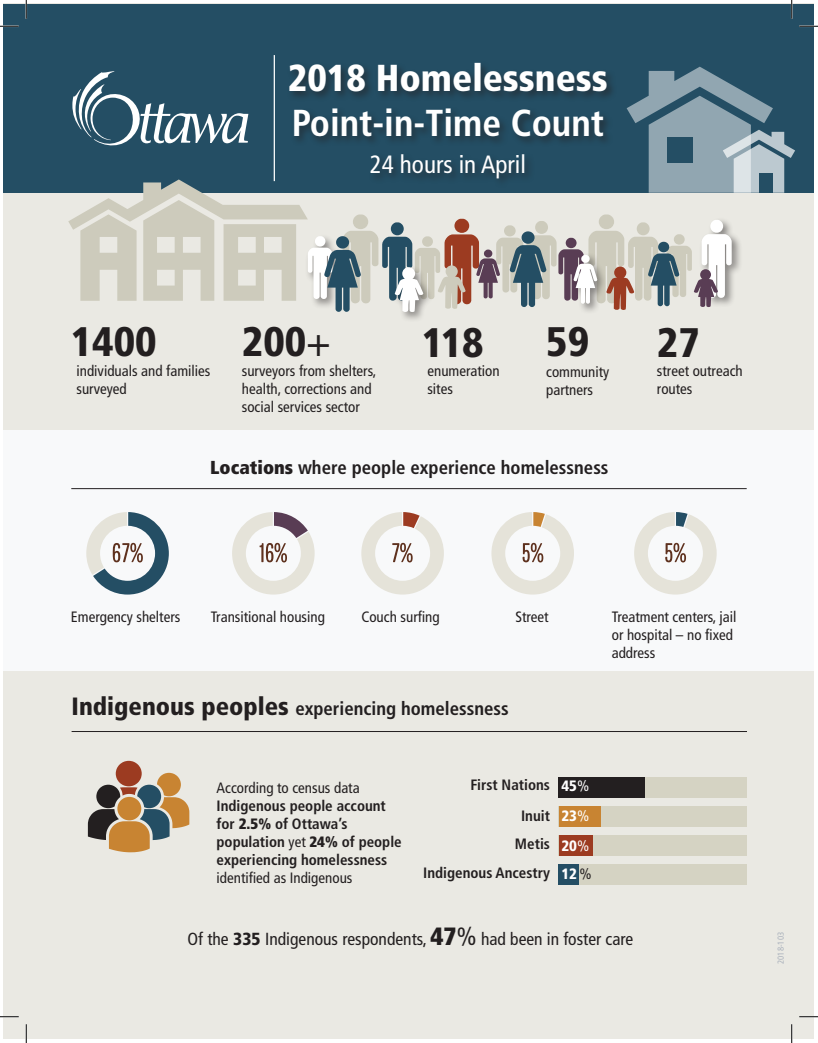
<style>
.page{position:relative;width:818px;height:1043px;background:#fff}
.page>*{position:absolute;margin:0;border:0;box-sizing:border-box;transform-origin:0 0}
.t1{font:900 condensed 41.25px "Frutiger LT Std";color:#231f20}
.t2{font:700 condensed 37.5px/45px "Frutiger LT Std";color:#fff}
.t3{font:condensed 25px "Frutiger LT Std";color:#fff}
.Sub_title{font:700 condensed 18.75px "Frutiger LT Std";color:#231f20}
.t4{font:condensed 17.5px "Frutiger LT Std";color:#231f20}
.Body_copy{font:condensed 15px/18px "Frutiger LT Std";color:#231f20}
.Body_copy-2{font:700 condensed 15px/18px "Frutiger LT Std";color:#231f20}
.Body_copy-3{font:900 condensed 15px "Frutiger LT Std";color:#fff}
.Body_copy-4{font:condensed 8.75px "Frutiger LT Std";color:#adb4be}
.s1{font-weight:900}
.s2{font-weight:400}
.s3{font-weight:900;font-size:25px}
.s4{font-weight:400;color:#231f20}
.s5{font-size:25px}
</style>
<div class="page">
<div style="left:4px;top:4px;width:810px;height:1035px;background:#eae9e3"></div>
<div style="left:4px;top:430px;width:810px;height:240px;background:#f8f9fa"></div>
<div style="left:4px;top:4px;width:810px;height:189px;background:#244e64"></div>
<hr style="left:274px;top:55px;width:1px;height:126px;background:#fff">
<svg style="left:232px;top:512px;width:82px;height:82px"></svg>
<svg style="left:86px;top:512px;width:83px;height:82px"></svg>
<svg style="left:361px;top:512px;width:83px;height:82px"></svg>
<svg style="left:491px;top:512px;width:83px;height:82px"></svg>
<svg style="left:634px;top:512px;width:82px;height:82px"></svg>
<hr style="left:71px;top:488px;width:675px;height:1px;background:#231f20">
<div style="left:392px;top:265px;width:42px;height:57px;background:#231f20;opacity:.5"></div>
<hr style="left:72px;top:731px;width:675px;height:1px;background:#231f20">
<svg style="left:88px;top:760px;width:101px;height:92px"></svg>
<div style="left:558px;top:777px;width:189px;height:20px;background:#d5d3c3"></div>
<div style="left:558px;top:777px;width:86px;height:20px;background:#231f20"></div>
<div style="left:558px;top:806px;width:189px;height:20px;background:#d5d3c3"></div>
<div style="left:558px;top:806px;width:42px;height:20px;background:#c88432"></div>
<div style="left:558px;top:835px;width:189px;height:20px;background:#d5d3c3"></div>
<div style="left:558px;top:835px;width:34px;height:20px;background:#9c3b21"></div>
<div style="left:558px;top:864px;width:189px;height:21px;background:#d5d3c3"></div>
<div style="left:558px;top:864px;width:21px;height:21px;background:#244e64"></div>
<svg style="left:68px;top:67px;width:727px;height:245px"></svg>
<svg style="left:0;top:25px;width:19px;height:2px"></svg>
<svg style="left:799px;top:25px;width:19px;height:2px"></svg>
<svg style="left:0;top:1015px;width:19px;height:2px"></svg>
<svg style="left:799px;top:1016px;width:19px;height:1px"></svg>
<svg style="left:25px;top:0;width:2px;height:19px"></svg>
<svg style="left:25px;top:1024px;width:2px;height:18px"></svg>
<svg style="left:790px;top:0;width:2px;height:19px"></svg>
<svg style="left:791px;top:1024px;width:1px;height:18px"></svg>
<p class="t2" style="left:288px;top:56px;width:321px"><span class="s1">2018 Homelessness<br></span>Point-in-Time Count</p>
<p class="t3" style="left:370px;top:150px;width:157px">24 hours in April</p>
<p class="t1" style="left:71px;top:317px;width:87px">1400</p>
<p class="Body_copy" style="left:76px;top:361px;width:135px">individuals and families surveyed</p>
<p class="t1" style="left:242px;top:317px;width:91px">200<span class="s2">+</span></p>
<p class="Body_copy" style="left:242px;top:361px;width:136px">surveyors from shelters, health, corrections and social services sector</p>
<p class="t1" style="left:422px;top:318px;width:63px">118</p>
<p class="Body_copy" style="left:427px;top:362px;width:74px">enumeration sites</p>
<p class="t1" style="left:546px;top:317px;width:44px">59</p>
<p class="Body_copy" style="left:546px;top:363px;width:65px">community</p>
<p class="Body_copy" style="left:546px;top:381px;width:48px">partners</p>
<p class="Sub_title" style="left:210px;top:456px;width:400px"><span class="s1">Locations</span> where people experience homelessness</p>
<p class="t1" style="left:657px;top:317px;width:44px">27</p>
<p class="Body_copy" style="left:657px;top:362px;width:87px">street outreach routes</p>
<p class="Body_copy" style="left:71px;top:608px;width:111px">Emergency shelters</p>
<p class="Body_copy" style="left:211px;top:608px;width:116px">Transitional housing</p>
<p class="Body_copy" style="left:361px;top:608px;width:80px">Couch surfing</p>
<p class="Body_copy" style="left:515px;top:608px;width:35px">Street</p>
<p class="Body_copy" style="left:611px;top:608px;width:126px">Treatment centers, jail or hospital – no fixed</p>
<p class="Body_copy" style="left:611px;top:644px;width:45px">address</p>
<p class="Sub_title" style="left:72px;top:697px;width:438px"><span class="s3">Indigenous peoples</span> experiencing homelessness</p>
<p class="Body_copy-2" style="left:216px;top:778px;width:187px"><span class="s2">According to census data<br></span>Indigenous people account for <span class="s1">2.5%</span> of Ottawa’s population <span class="s2">yet</span> <span class="s1">24%</span> of people experiencing homelessness <span class="s2">identified as Indigenous</span></p>
<p class="Body_copy-2" style="left:470px;top:776px;width:81px">First Nations</p>
<p class="Body_copy-2" style="left:521px;top:806px;width:30px">Inuit</p>
<p class="Body_copy-2" style="left:515px;top:835px;width:37px">Metis</p>
<p class="Body_copy-2" style="left:423px;top:863px;width:128px">Indigenous Ancestry</p>
<p class="Body_copy-3" style="left:561px;top:776px;width:29px">45<span class="s2">%</span></p>
<p class="Body_copy-3" style="left:561px;top:806px;width:29px">23<span class="s2">%</span></p>
<p class="Body_copy-3" style="left:561px;top:836px;width:29px">20<span class="s2">%</span></p>
<p class="Body_copy-3" style="left:561px;top:865px;width:32px">12<span class="s4">%</span></p>
<p class="t4" style="left:187px;top:929px;width:447px">Of the <span class="s1">335</span> Indigenous respondents, <span class="s3">47</span><span class="s5">%</span> had been in foster care</p>
<p class="Body_copy-4" style="left:775px;top:963px;width:33px;rotate:-90deg">2018-103</p>
</div>
